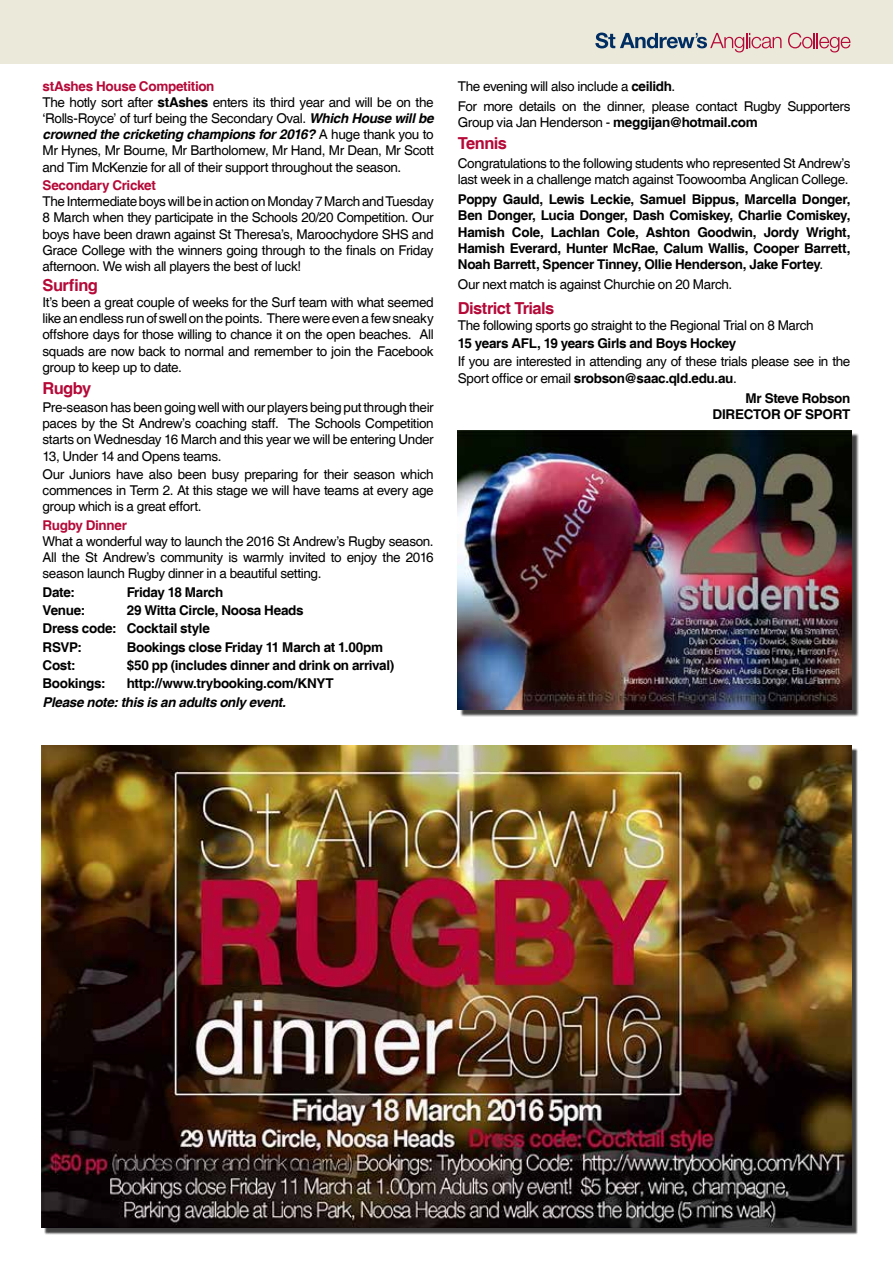
<style>
.page{position:relative;width:893px;height:1263px;background:#fff}
.page>*{position:absolute;margin:0;border:0;box-sizing:border-box;transform-origin:0 0}
.t1{font:700 16.5px "Helvetica";letter-spacing:-.035em;color:#b50938}
.t2{font:13.5px/16.2px "Helvetica";letter-spacing:-.03em;color:#000;text-align:justify}
.t3{font:700 13.5px/16.2px "Helvetica";letter-spacing:-.025em;color:#000;text-align:justify}
.t4{font:italic 700 13.5px "Helvetica";letter-spacing:-.025em;color:#000}
.t5{font:700 13.5px "Helvetica";letter-spacing:-.025em;color:#b50938}
.s1{font-weight:700;color:#b50938}
.s2{font-weight:700}
.s3{font-weight:700;font-style:italic}
.s4{font-weight:400}
</style>
<div class="page">
<div style="left:0;top:0;width:893px;height:64px;background:#ebe9da"></div>
<svg style="left:595px;top:33px;width:186px;height:19px"></svg>
<svg style="left:788px;top:33px;width:62px;height:19px"></svg>
<div style="left:460px;top:433px;width:399px;height:284px;background:#000;opacity:.75"></div>
<img style="left:458px;top:430px;width:394px;height:279px">
<img style="left:41px;top:745px;width:811px;height:483px">
<p class="t2" style="left:43px;top:78px;width:393px;text-align:left"><span class="s1">stAshes House Competition<br></span>The hotly sort after <span class="s2">stAshes</span> enters its third year and will be on the ‘Rolls-Royce’ of turf being the Secondary Oval. <span class="s3">Which House will be crowned the cricketing champions for 2016?</span> A huge thank you to Mr Hynes, Mr Bourne, Mr Bartholomew, Mr Hand, Mr Dean, Mr Scott and Tim McKenzie for all of their support throughout the season.</p>
<p class="t5" style="left:43px;top:177px;width:115px">Secondary Cricket</p>
<p class="t2" style="left:43px;top:194px;width:393px">The Intermediate boys will be in action on Monday 7 March and Tuesday 8 March when they participate in the Schools 20/20 Competition. Our boys have been drawn against St Theresa’s, Maroochydore SHS and Grace College with the winners going through to the finals on Friday afternoon. We wish all players the best of luck!</p>
<p class="t1" style="left:43px;top:275px;width:57px">Surfing</p>
<p class="t2" style="left:43px;top:295px;width:393px">It’s been a great couple of weeks for the Surf team with what seemed like an endless run of swell on the points. There were even a few sneaky offshore days for those willing to chance it on the open beaches. All squads are now back to normal and remember to join the Facebook group to keep up to date.</p>
<p class="t1" style="left:43px;top:378px;width:50px">Rugby</p>
<p class="t2" style="left:43px;top:400px;width:393px">Pre-season has been going well with our players being put through their paces by the St Andrew’s coaching staff. The Schools Competition starts on Wednesday 16 March and this year we will be entering Under 13, Under 14 and Opens teams.</p>
<p class="t2" style="left:43px;top:467px;width:393px">Our Juniors have also been busy preparing for their season which commences in Term 2. At this stage we will have teams at every age group which is a great effort.</p>
<p class="t5" style="left:43px;top:517px;width:86px">Rugby Dinner</p>
<p class="t2" style="left:43px;top:533px;width:393px">What a wonderful way to launch the 2016 St Andrew’s Rugby season.<br>All the St Andrew’s community is warmly invited to enjoy the 2016 season launch Rugby dinner in a beautiful setting.</p>
<p class="t3" style="left:43px;top:584px;width:34px">Date:</p>
<p class="t3" style="left:127px;top:584px;width:98px">Friday 18 March</p>
<p class="t3" style="left:43px;top:603px;width:44px">Venue:</p>
<p class="t3" style="left:43px;top:602px;width:263px;line-height:18.3px;text-align:left;text-indent:84px">29 Witta Circle, Noosa Heads<br>Dress code: Cocktail style<br>RSVP:</p>
<p class="t3" style="left:127px;top:639px;width:258px">Bookings close Friday 11 March at 1.00pm</p>
<p class="t3" style="left:43px;top:658px;width:35px">Cost:</p>
<p class="t3" style="left:127px;top:658px;width:269px">$50 pp (includes dinner and drink on arrival)</p>
<p class="t3" style="left:43px;top:676px;width:65px">Bookings:</p>
<p class="t3" style="left:127px;top:676px;width:209px">http://www.trybooking.com/KNYT</p>
<p class="t4" style="left:43px;top:693px;width:245px">Please note: this is an adults only event.</p>
<p class="t2" style="left:458px;top:76px;width:394px;line-height:20.4px">The evening will also include a <span class="s2">ceilidh</span>.<br>For more details on the dinner, please contact Rugby Supporters</p>
<p class="t2" style="left:458px;top:115px;width:301px">Group via Jan Henderson - <span class="s2">meggijan@hotmail.com</span></p>
<p class="t1" style="left:458px;top:133px;width:51px">Tennis</p>
<p class="t2" style="left:458px;top:155px;width:394px">Congratulations to the following students who represented St Andrew’s last week in a challenge match against Toowoomba Anglican College.</p>
<p class="t3" style="left:458px;top:192px;width:394px">Poppy Gauld, Lewis Leckie, Samuel Bippus, Marcella Donger, Ben Donger, Lucia Donger, Dash Comiskey, Charlie Comiskey, Hamish Cole, Lachlan Cole, Ashton Goodwin, Jordy Wright, Hamish Everard, Hunter McRae, Calum Wallis, Cooper Barrett, Noah Barrett, Spencer Tinney, Ollie Henderson, Jake Fortey<span class="s4">.</span></p>
<p class="t2" style="left:458px;top:277px;width:276px">Our next match is against Churchie on 20 March.</p>
<p class="t1" style="left:458px;top:298px;width:98px">District Trials</p>
<p class="t2" style="left:458px;top:317px;width:357px">The following sports go straight to the Regional Trial on 8 March</p>
<p class="t3" style="left:458px;top:336px;width:280px">15 years AFL, 19 years Girls and Boys Hockey</p>
<p class="t2" style="left:458px;top:354px;width:394px">If you are interested in attending any of these trials please see in the<br>Sport office or email <span class="s2">srobson@saac.qld.edu.au</span>.</p>
<p class="t3" style="left:712px;top:391px;width:140px;text-align:right">Mr Steve Robson<br>DIRECTOR OF SPORT</p>
</div>
